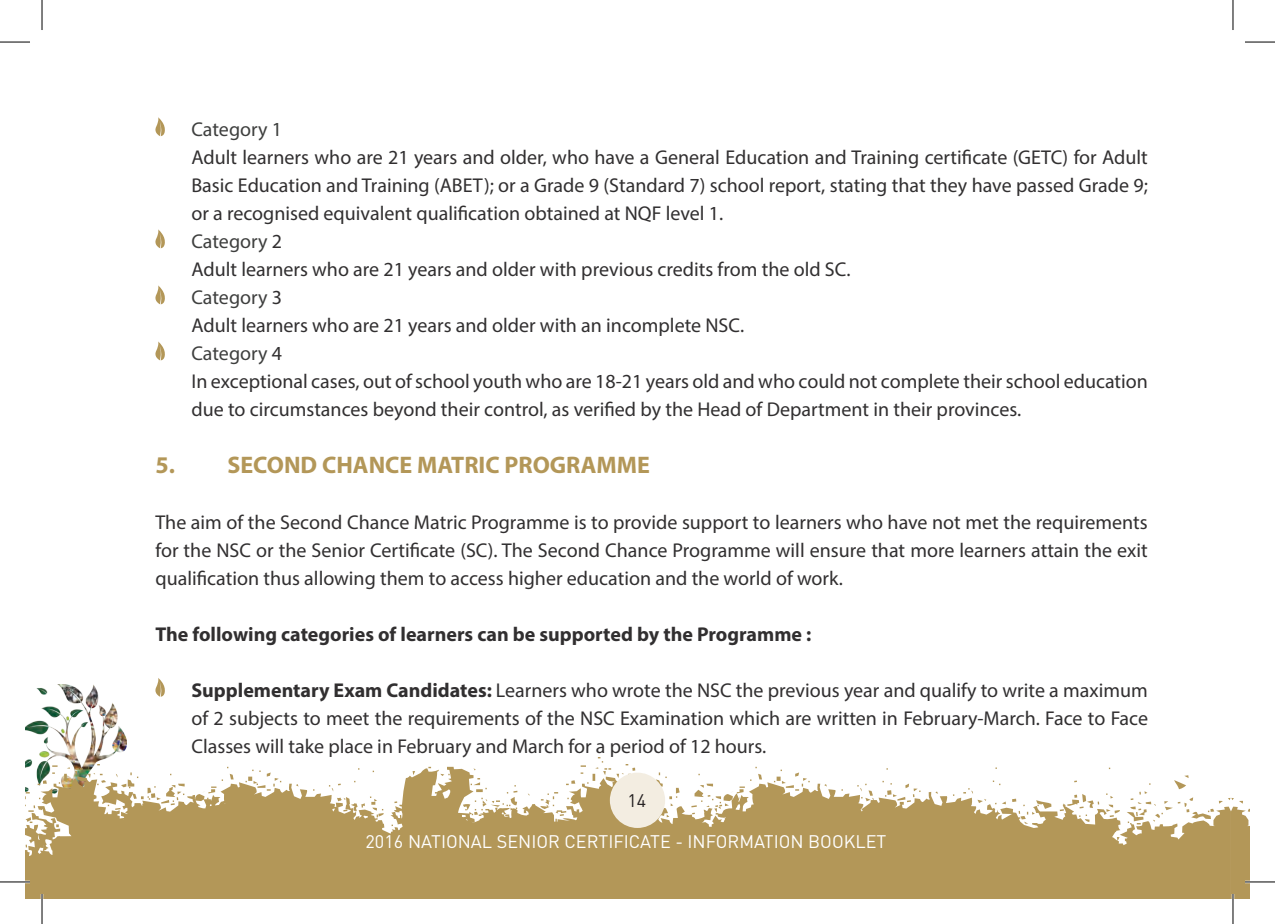
<style>
.page{position:relative;width:1275px;height:924px;background:#fff}
.page>*{position:absolute;margin:0;border:0;box-sizing:border-box;transform-origin:0 0}
.t1{font:700 24px "Myriad Pro";color:#b39758}
.t2{font:20px/28px "Myriad Pro";color:#312f30;text-align:justify}
.t3{font:700 20px "Myriad Pro";color:#312f30}
.t4{font:20px "Myriad Pro";color:#3e3f3e}
.t5{font:18px "DIN";color:#fff}
.t6{font:18px "DIN";color:#231f20}
.s1{color:#3e3f3e}
.s2{font-weight:700}
</style>
<div class="page">
<img style="left:25px;top:684px;width:101px;height:72px">
<svg style="left:1231px;top:797px;width:19px;height:101px;background:#bea670"></svg>
<svg style="left:25px;top:756px;width:1206px;height:142px;fill:#b39758"></svg>
<div style="left:610px;top:772px;width:55px;height:55px;background:#f3ede1;border-radius:50%"></div>
<svg style="left:155px;top:117px;width:10px;height:19px"></svg>
<svg style="left:155px;top:229px;width:10px;height:19px"></svg>
<svg style="left:155px;top:285px;width:10px;height:19px"></svg>
<svg style="left:155px;top:341px;width:10px;height:19px"></svg>
<svg style="left:155px;top:678px;width:10px;height:18px"></svg>
<hr style="left:0;top:880px;width:30px;height:2px;background:#fff">
<hr style="left:1245px;top:880px;width:30px;height:2px;background:#fff">
<hr style="left:41px;top:893px;width:2px;height:30px;background:#fff">
<hr style="left:1231px;top:893px;width:3px;height:30px;background:#fff">
<hr style="left:0;top:42px;width:30px;height:1px;background:#000">
<hr style="left:1245px;top:42px;width:30px;height:1px;background:#000">
<hr style="left:0;top:881px;width:30px;height:1px;background:#000">
<hr style="left:1245px;top:881px;width:30px;height:1px;background:#000">
<hr style="left:42px;top:0;width:1px;height:30px;background:#000">
<hr style="left:42px;top:893px;width:1px;height:30px;background:#000">
<hr style="left:1232px;top:0;width:1px;height:30px;background:#000">
<hr style="left:1232px;top:893px;width:1px;height:30px;background:#000">
<p class="t4" style="left:191px;top:117px;width:92px">Category 1</p>
<p class="t2" style="left:191px;top:143px;width:958px;text-align:left">Adult learners who are 21 years and older, who have a General Education and Training certificate (GETC) for Adult Basic Education and Training (ABET); or a Grade 9 (Standard 7) school report, stating that they have passed Grade 9; or a recognised equivalent qualification obtained at NQF level 1.<br><span class="s1">Category</span> 2<br>Adult learners who are 21 years and older with previous credits from the old SC.<br><span class="s1">Category</span> 3<br>Adult learners who are 21 years and older with an incomplete NSC.<br><span class="s1">Category</span> 4<br>In exceptional cases, out of school youth who are 18-21 years old and who could not complete their school education due to circumstances beyond their control, as verified by the Head of Department in their provinces.</p>
<p class="t1" style="left:155px;top:448px;width:496px">5. SECOND CHANCE MATRIC PROGRAMME</p>
<p class="t2" style="left:155px;top:507px;width:994px">The aim of the Second Chance Matric Programme is to provide support to learners who have not met the requirements for the NSC or the Senior Certificate (SC). The Second Chance Programme will ensure that more learners attain the exit qualification thus allowing them to access higher education and the world of work.</p>
<p class="t3" style="left:155px;top:620px;width:657px">The following categories of learners can be supported by the Programme :</p>
<p class="t2" style="left:191px;top:675px;width:958px"><span class="s2">Supplementary Exam Candidates:</span> Learners who wrote the NSC the previous year and qualify to write a maximum of 2 subjects to meet the requirements of the NSC Examination which are written in February-March. Face to Face Classes will take place in February and March for a period of 12 hours.</p>
<p class="t6" style="left:627px;top:790px;width:20px">14</p>
<p class="t5" style="left:365px;top:830px;width:522px">2016 NATIONAL SENIOR CERTIFICATE - INFORMATION BOOKLET</p>
</div>
